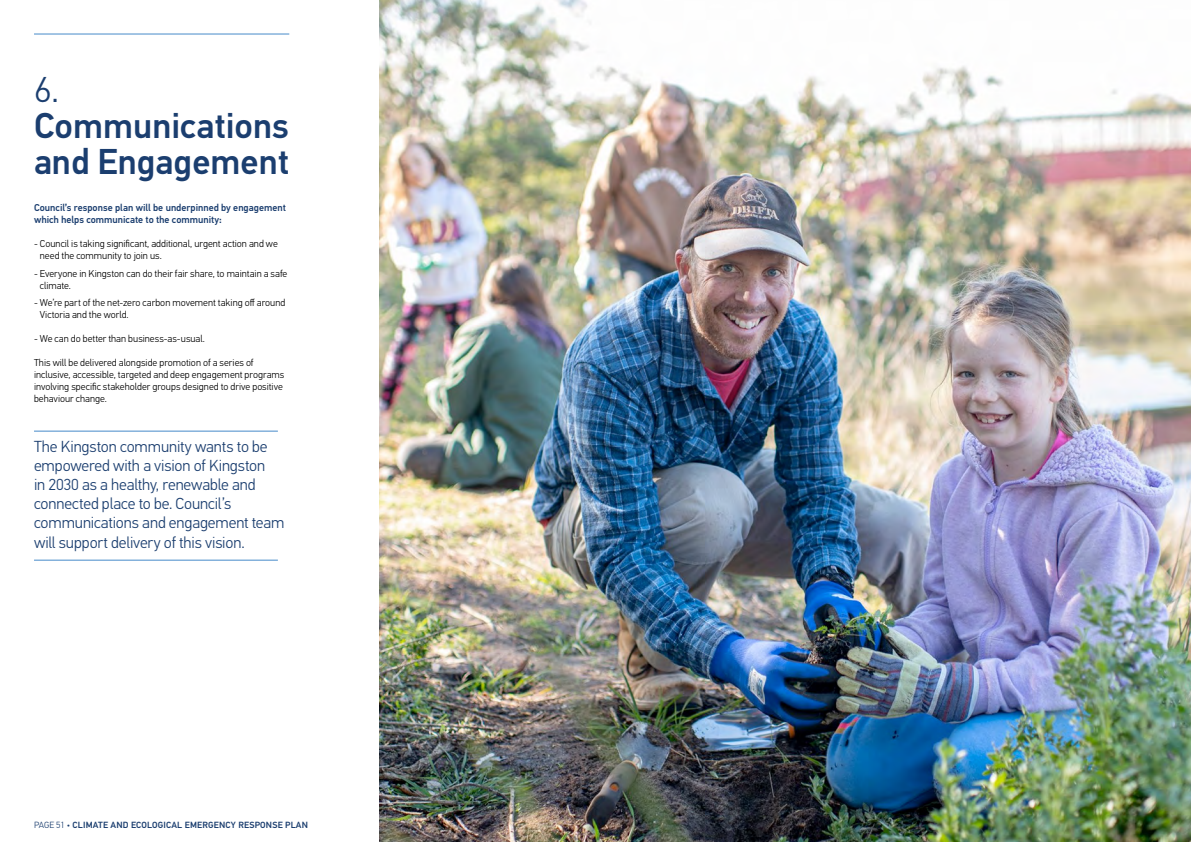
<style>
.page{position:relative;width:1191px;height:842px;background:#fff}
.page>*{position:absolute;margin:0;border:0;box-sizing:border-box;transform-origin:0 0}
.t1{font:500 36px/36px "PF Din Text Pro";color:#1b3e6f}
.t2{font:300 36px "PF Din Text Pro";color:#1b3e6f}
.t3{font:300 16px/19.2px "PF Din Text Pro";letter-spacing:-.01em;color:#1b3e6f}
.t4{font:300 10px/12px "PF Din Text Pro";color:#000}
.t5{font:500 10px/12px "PF Din Text Pro";color:#1b3e6f}
.t6{font:500 9px "PF Din Text Pro";letter-spacing:.02em;color:#1b3e6f}
.s1{font-weight:300}
</style>
<div class="page">
<img style="left:380px;top:0;width:811px;height:842px">
<hr style="left:34px;top:560px;width:244px;height:1px;background:#468ac9">
<hr style="left:34px;top:431px;width:244px;height:1px;background:#468ac9">
<hr style="left:34px;top:34px;width:255px;height:1px;background:#468ac9">
<h1 class="t2" style="left:34px;top:69px;width:26px">6.</h1>
<h1 class="t1" style="left:34px;top:108px;width:257px">Communications and Engagement</h1>
<p class="t5" style="left:34px;top:202px;width:253px">Council’s response plan will be underpinned by engagement which helps communicate to the community:</p>
<p class="t4" style="left:40px;top:238px;width:239px;text-indent:-6px">- Council is taking significant, additional, urgent action and we need the community to join us.</p>
<p class="t4" style="left:40px;top:267px;width:249px;text-indent:-6px">- Everyone in Kingston can do their fair share, to maintain a safe climate.</p>
<p class="t4" style="left:40px;top:297px;width:247px;text-indent:-6px">- We’re part of the net-zero carbon movement taking off around<br>Victoria and the world.</p>
<p class="t4" style="left:34px;top:333px;width:172px">- We can do better than business-as-usual.</p>
<p class="t4" style="left:34px;top:357px;width:252px">This will be delivered alongside promotion of a series of inclusive, accessible, targeted and deep engagement programs involving specific stakeholder groups designed to drive positive behaviour change.</p>
<h2 class="t3" style="left:34px;top:437px;width:252px">The Kingston community wants to be empowered with a vision of Kingston<br>in 2030 as a healthy, renewable and connected place to be. Council’s communications and engagement team will support delivery of this vision.</h2>
<p class="t6" style="left:34px;top:820px;width:275px"><span class="s1">PAGE 51 •</span> CLIMATE AND ECOLOGICAL EMERGENCY RESPONSE PLAN</p>
</div>
